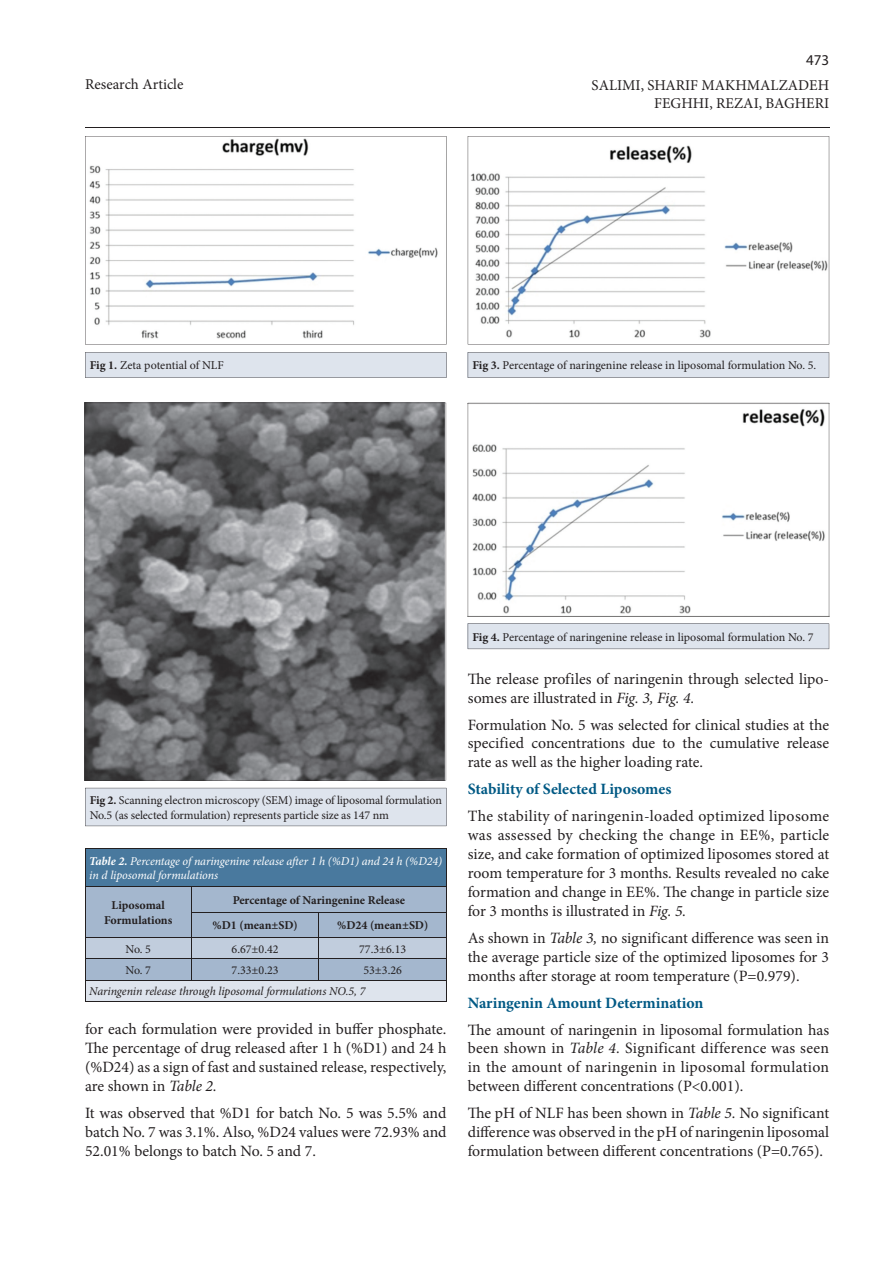
<style>
.page{position:relative;width:893px;height:1263px;background:#fff}
.page>*{position:absolute;margin:0;border:0;box-sizing:border-box;transform-origin:0 0}
.t1{font:15.75px/18.9px "Minion Pro";color:#231f20;text-align:justify}
.t2{font:700 15.75px "Minion Pro";color:#005984}
.t3{font:15px/18px "Minion Pro";color:#231f20;text-align:right}
.t4{font:15px "Myriad Pro";color:#231f20}
.t5{font:12px/14.4px "Minion Pro";letter-spacing:-.01em;color:#231f20}
.t6{font:italic 12px/14.4px "Minion Pro";letter-spacing:-.005em;color:#fff}
.t7{font:700 12px/14.4px "Minion Pro";color:#231f20;text-align:center}
.t8{font:italic 12px "Minion Pro";letter-spacing:-.01em;color:#231f20}
.s1{font-weight:700}
.s2{font-style:italic}
</style>
<div class="page">
<hr style="left:85px;top:128px;width:744px;height:1px;background:#231f20">
<svg style="left:85px;top:136px;width:361px;height:208px"></svg>
<svg style="left:85px;top:403px;width:361px;height:377px"></svg>
<svg style="left:85px;top:352px;width:361px;height:26px"></svg>
<div style="left:85px;top:848px;width:361px;height:38px;background:#49799e"></div>
<hr style="left:85px;top:848px;width:106px;height:1px;background:#231f20">
<hr style="left:85px;top:848px;width:1px;height:38px;background:#231f20">
<hr style="left:191px;top:848px;width:128px;height:1px;background:#231f20">
<hr style="left:319px;top:848px;width:128px;height:1px;background:#231f20">
<hr style="left:446px;top:848px;width:1px;height:38px;background:#231f20">
<svg style="left:85px;top:886px;width:362px;height:115px"></svg>
<hr style="left:85px;top:1001px;width:106px;height:1px;background:#231f20">
<hr style="left:191px;top:1001px;width:128px;height:1px;background:#231f20">
<hr style="left:319px;top:1001px;width:128px;height:1px;background:#231f20">
<div style="left:85px;top:788px;width:361px;height:38px;background:#dee4ed"></div>
<svg style="left:468px;top:136px;width:361px;height:208px"></svg>
<svg style="left:468px;top:352px;width:361px;height:26px"></svg>
<svg style="left:468px;top:403px;width:361px;height:214px"></svg>
<svg style="left:468px;top:623px;width:361px;height:26px"></svg>
<p class="t3" style="left:85px;top:75px;width:100px">Research Article</p>
<p class="t5" style="left:90px;top:358px;width:136px"><span class="s1">Fig 1.</span> Zeta potential of NLF</p>
<p class="t4" style="left:806px;top:51px;width:25px">473</p>
<p class="t3" style="left:592px;top:76px;width:239px">SALIMI, SHARIF MAKHMALZADEH<br>FEGHHI, REZAI, BAGHERI</p>
<p class="t5" style="left:472px;top:358px;width:345px"><span class="s1">Fig 3.</span> Percentage of naringenine release in liposomal formulation No. 5.</p>
<p class="t5" style="left:90px;top:793px;width:354px"><span class="s1">Fig 2.</span> Scanning electron microscopy (SEM) image of liposomal formulation<br>No.5 (as selected formulation) represents particle size as 147 nm</p>
<p class="t6" style="left:89px;top:853px;width:354px"><span class="s1">Table 2.</span> Percentage of naringenine release after 1 h (%D1) and 24 h (%D24) in d liposomal formulations</p>
<p class="t7" style="left:104px;top:898px;width:70px">Liposomal<br>Formulations</p>
<p class="t7" style="left:213px;top:887px;width:194px;line-height:25.5px;text-align:left;text-indent:20px">Percentage of Naringenine Release %D1 (mean±SD)</p>
<p class="t7" style="left:337px;top:918px;width:93px">%D24 (mean±SD)</p>
<p class="t5" style="left:125px;top:942px;width:27px">No. 5</p>
<p class="t5" style="left:232px;top:942px;width:48px">6.67±0.42</p>
<p class="t5" style="left:359px;top:942px;width:48px">77.3±6.13</p>
<p class="t5" style="left:125px;top:963px;width:27px">No. 7</p>
<p class="t5" style="left:232px;top:963px;width:48px">7.33±0.23</p>
<p class="t5" style="left:363px;top:963px;width:40px">53±3.26</p>
<p class="t8" style="left:89px;top:983px;width:278px">Naringenin release through liposomal formulations NO.5, 7</p>
<p class="t1" style="left:85px;top:1020px;width:363px">for each formulation were provided in buffer phosphate.<br>The percentage of drug released after 1 h (%D1) and 24 h (%D24) as a sign of fast and sustained release, respectively, are shown in <span class="s2">Table 2.</span></p>
<p class="t1" style="left:85px;top:1104px;width:363px">It was observed that %D1 for batch No. 5 was 5.5% and batch No. 7 was 3.1%. Also, %D24 values were 72.93% and 52.01% belongs to batch No. 5 and 7.</p>
<p class="t5" style="left:472px;top:630px;width:343px"><span class="s1">Fig 4.</span> Percentage of naringenine release in liposomal formulation No. 7</p>
<p class="t1" style="left:468px;top:669px;width:363px">The release profiles of naringenin through selected lipo&shy;somes are illustrated in <span class="s2">Fig. 3, Fig. 4.</span></p>
<p class="t1" style="left:468px;top:715px;width:363px">Formulation No. 5 was selected for clinical studies at the specified concentrations due to the cumulative release rate as well as the higher loading rate.</p>
<p class="t2" style="left:468px;top:778px;width:205px">Stability of Selected Liposomes</p>
<p class="t1" style="left:468px;top:807px;width:363px">The stability of naringenin-loaded optimized liposome was assessed by checking the change in EE%, particle size, and cake formation of optimized liposomes stored at room temperature for 3 months. Results revealed no cake formation and change in EE%. The change in particle size for 3 months is illustrated in <span class="s2">Fig. 5.</span></p>
<p class="t1" style="left:468px;top:928px;width:363px">As shown in <span class="s2">Table 3,</span> no significant difference was seen in the average particle size of the optimized liposomes for 3 months after storage at room temperature (P=0.979).</p>
<p class="t2" style="left:468px;top:991px;width:237px">Naringenin Amount Determination</p>
<p class="t1" style="left:468px;top:1020px;width:363px">The amount of naringenin in liposomal formulation has been shown in <span class="s2">Table 4.</span> Significant difference was seen in the amount of naringenin in liposomal formulation between different concentrations (P&lt;0.001).</p>
<p class="t1" style="left:468px;top:1104px;width:363px">The pH of NLF has been shown in <span class="s2">Table 5.</span> No significant difference was observed in the pH of naringenin liposomal formulation between different concentrations (P=0.765).</p>
</div>
